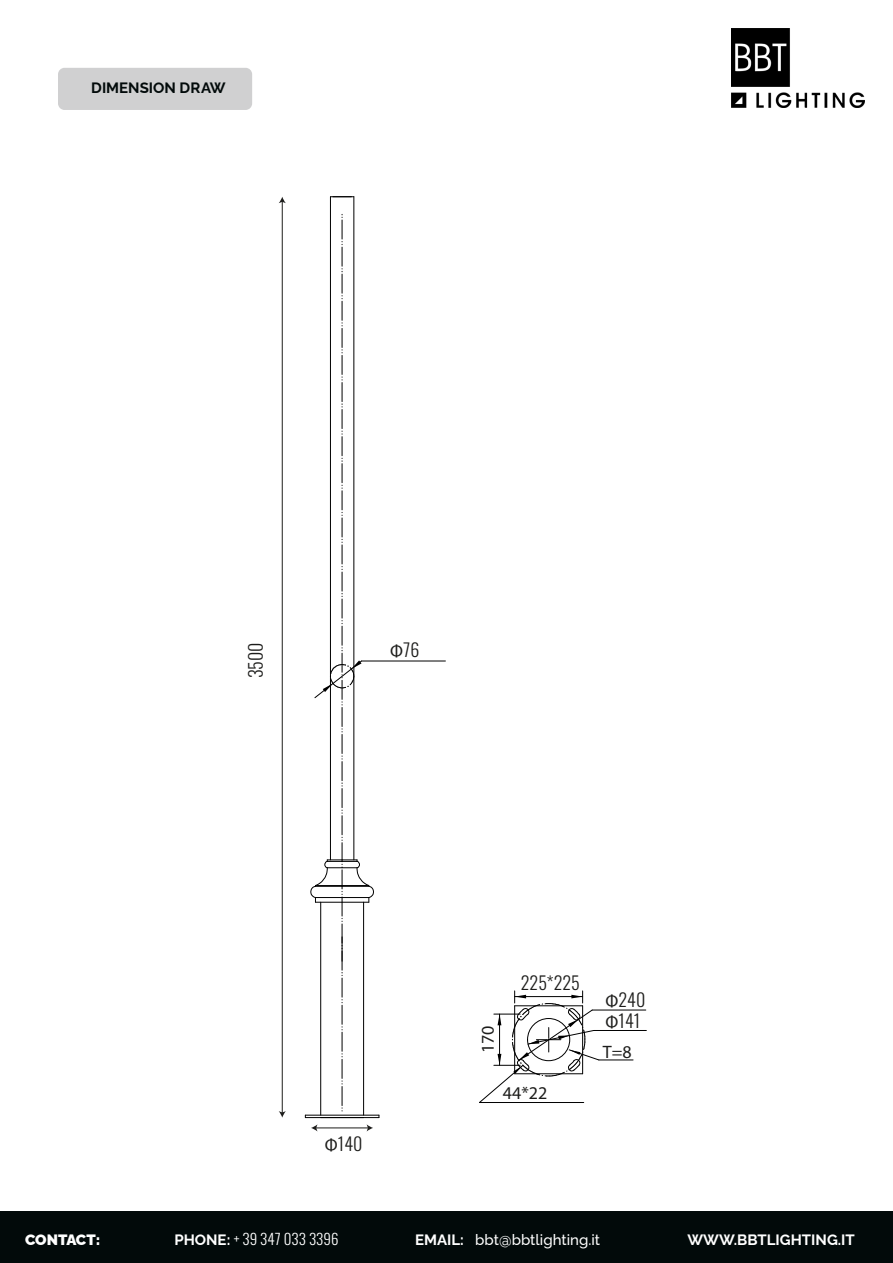
<style>
.page{position:relative;width:893px;height:1263px;background:#fff}
.page>*{position:absolute;margin:0;border:0;box-sizing:border-box;transform-origin:0 0}
.t1{font:300 18px/20.7px "Oswald";color:#1d1d1b}
.t2{font:18px "Myriad Pro";color:#1d1d1b}
.t3{font:500 15px "Raleway";color:#fff}
.t4{font:300 15px "Oswald";color:#fff}
.t5{font:700 15px "Raleway";color:#fff}
.t6{font:700 15px "Raleway";color:#020a0a}
.t7{font:900 15px "Raleway";letter-spacing:-.005em;color:#fff}
.s1{font-family:"Myriad Pro";font-weight:400}
.s2{font-family:"Raleway";font-weight:700}
.s3{font-weight:700}
</style>
<div class="page">
<div style="left:58px;top:68px;width:194px;height:42px;background:#d0d0d1;border-radius:7px"></div>
<div style="left:0;top:1212px;width:135px;height:51px;background:#020a0a"></div>
<div style="left:133px;top:1212px;width:760px;height:51px;background:#020a0a"></div>
<img style="left:731px;top:28px;width:133px;height:80px">
<hr style="left:592px;top:1010px;width:54px;height:1px;background:#000">
<hr style="left:599px;top:1059px;width:34px;height:1px;background:#000">
<hr style="left:594px;top:1030px;width:52px;height:1px;background:#000">
<svg style="left:479px;top:991px;width:121px;height:112px"></svg>
<hr style="left:305px;top:1117px;width:74px;height:1px;background:#000">
<svg style="left:330px;top:196px;width:24px;height:1px"></svg>
<hr style="left:362px;top:661px;width:83px;height:1px;background:#000">
<hr style="left:330px;top:197px;width:1px;height:663px;background:#000">
<svg style="left:305px;top:214px;width:75px;height:903px"></svg>
<hr style="left:353px;top:197px;width:1px;height:663px;background:#000">
<hr style="left:282px;top:201px;width:1px;height:912px;background:#1d1d1b">
<svg style="left:279px;top:1111px;width:7px;height:6px"></svg>
<svg style="left:279px;top:197px;width:7px;height:6px"></svg>
<hr style="left:316px;top:1127px;width:53px;height:1px;background:#1d1d1b">
<svg style="left:311px;top:1125px;width:6px;height:6px"></svg>
<svg style="left:367px;top:1124px;width:6px;height:7px"></svg>
<p class="t6" style="left:91px;top:76px;width:136px">DIMENSION DRAW</p>
<p class="t1" style="left:243px;top:678px;width:37px;rotate:-90deg">3500</p>
<p class="t1" style="left:390px;top:638px;width:31px"><span class="s1">Φ</span>76</p>
<p class="t1" style="left:325px;top:1132px;width:39px"><span class="s1">Φ</span>140</p>
<p class="t1" style="left:521px;top:970px;width:60px">225*225</p>
<p class="t2" style="left:477px;top:1053px;width:29px;rotate:-90deg">170</p>
<p class="t2" style="left:503px;top:1082px;width:46px">44*22</p>
<p class="t1" style="left:606px;top:987px;width:41px"><span class="s1">Φ</span>240<br><span class="s1">Φ</span>141</p>
<p class="t2" style="left:603px;top:1040px;width:30px">T=8</p>
<p class="t7" style="left:25px;top:1227px;width:77px">CONTACT:</p>
<p class="t4" style="left:174px;top:1225px;width:166px"><span class="s2">PHONE:</span> + 39 347 033 3396</p>
<p class="t3" style="left:415px;top:1227px;width:187px"><span class="s3">EMAIL:</span> bbt@bbtlighting.it</p>
<p class="t5" style="left:687px;top:1227px;width:169px">WWW.BBTLIGHTING.IT</p>
</div>
